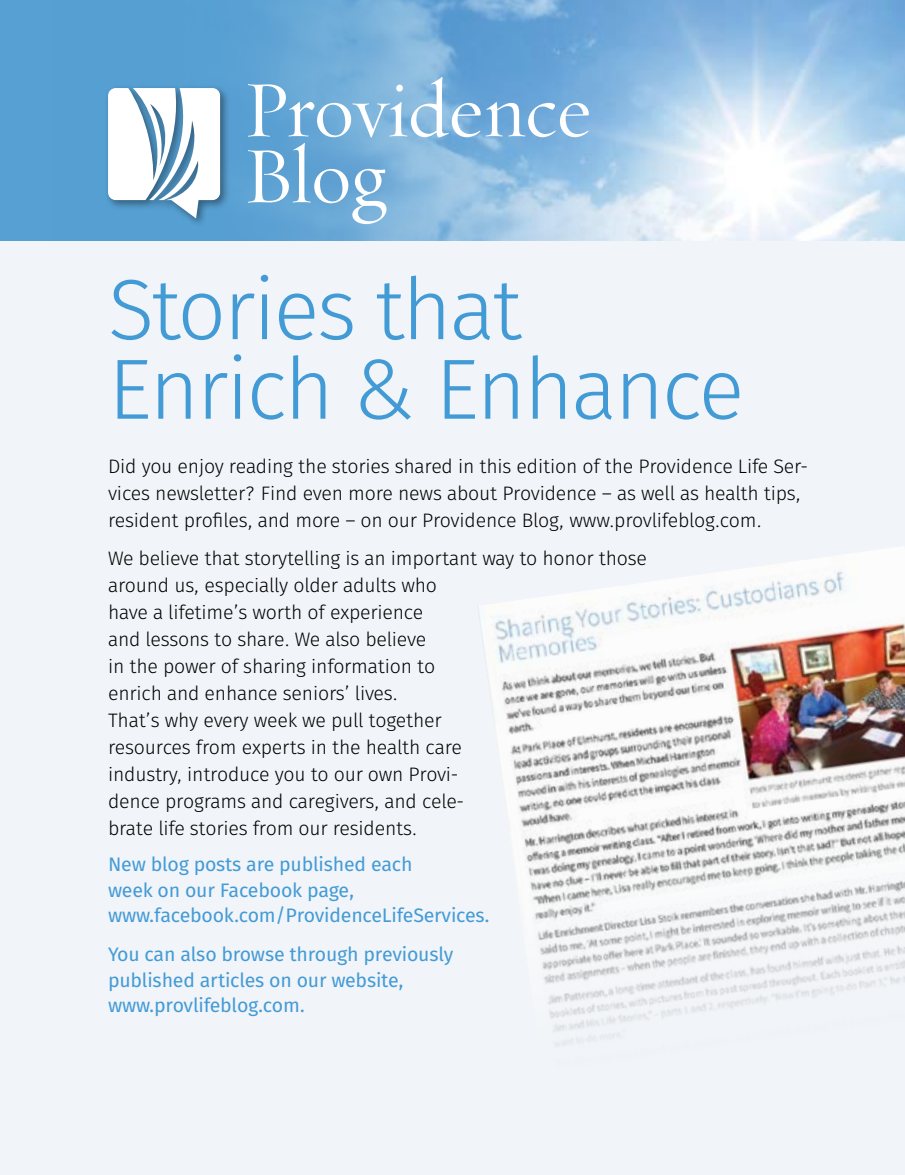
<style>
.page{position:relative;width:905px;height:1175px;background:#fff}
.page>*{position:absolute;margin:0;border:0;box-sizing:border-box;transform-origin:0 0}
.t1{font:300 85.5px/79.5px "Fira Sans";letter-spacing:-.03em;color:#439bd6}
.t2{font:81px/66px "Requiem Display HTF Roman";color:#fff}
.t3{font:19.5px/27px "Fira Sans OT Light";letter-spacing:-.01em;color:#000}
.t4{font:19.5px/25.5px "Fira Sans OT";letter-spacing:-.01em;color:#439bd6}
</style>
<div class="page">
<div style="left:0;top:0;width:904px;height:1174px;background:#f1f4f8"></div>
<div style="left:0;top:0;width:904px;height:240px;background:#56a0d3"></div>
<img style="left:267px;top:0;width:637px;height:240px">
<div style="left:104px;top:84px;width:126px;height:144px;background:#000;opacity:.4"></div>
<svg style="left:108px;top:88px;width:112px;height:130px;background:#cadce8"></svg>
<img style="left:485px;top:546px;width:419px;height:499px">
<h2 class="t2" style="left:243px;top:79px;width:350px">Providence<br>Blog</h2>
<h1 class="t1" style="left:108px;top:269px;width:638px">Stories that<br>Enrich &amp; Enhance</h1>
<p class="t3" style="left:108px;top:454px;width:701px">Did you enjoy reading the stories shared in this edition of the Providence Life Ser&shy;vices newsletter? Find even more news about Providence – as well as health tips, resident profiles, and more – on our Providence Blog, www.provlifeblog.com.</p>
<p class="t3" style="left:108px;top:545px;width:540px">We believe that storytelling is an important way to honor those around us, especially older adults who<br>have a lifetime’s worth of experience<br>and lessons to share. We also believe<br>in the power of sharing information to<br>enrich and enhance seniors’ lives.<br>That’s why every week we pull together<br>resources from experts in the health care<br>industry, introduce you to our own Provi-<br>dence programs and caregivers, and cele-<br>brate life stories from our residents.</p>
<p class="t4" style="left:108px;top:853px;width:383px">New blog posts are published each<br>week on our Facebook page, www.facebook.com/ProvidenceLifeServices.</p>
<p class="t4" style="left:108px;top:943px;width:347px">You can also browse through previously published articles on our website, www.provlifeblog.com.</p>
</div>
